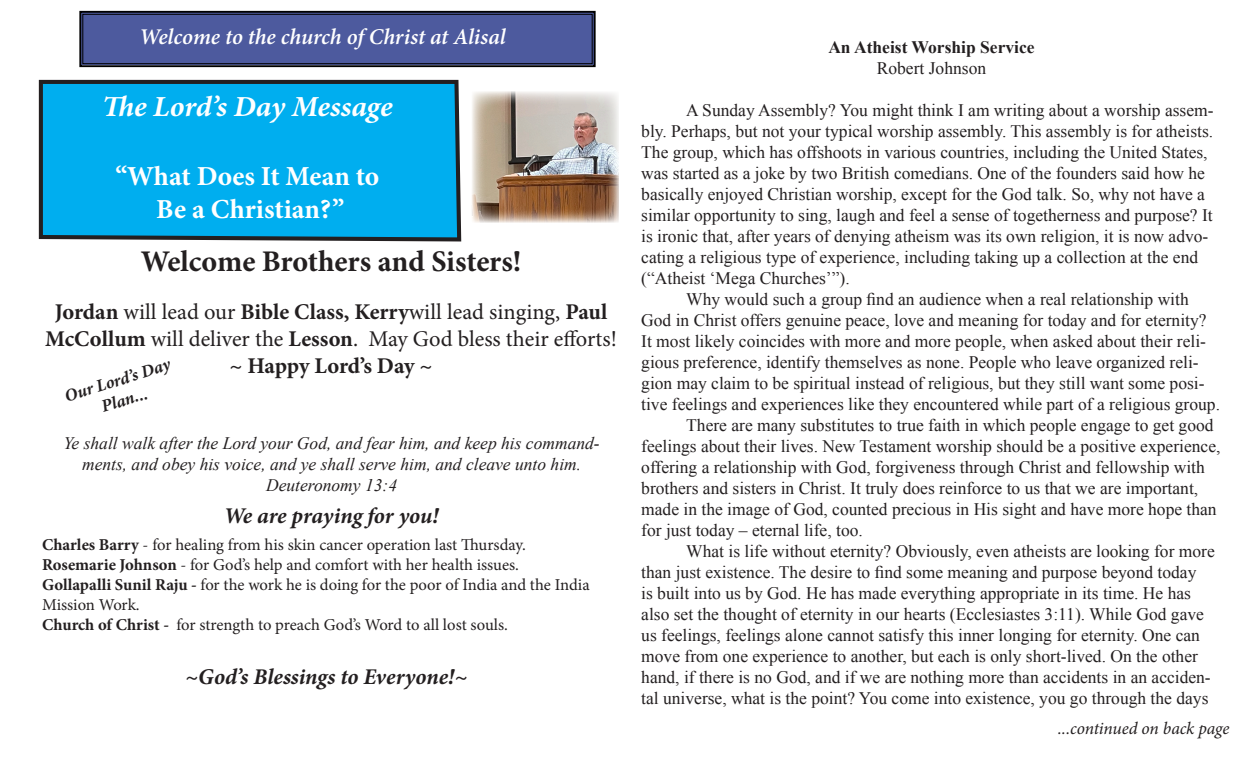
<style>
.page{position:relative;width:1260px;height:765px;background:#fff}
.page>*{position:absolute;margin:0;border:0;box-sizing:border-box;transform-origin:0 0}
.t1{font:700 30px "Minion Pro";letter-spacing:-.005em;color:#231f20}
.t2{font:italic 700 29.12px "Minion Pro";letter-spacing:-.005em;color:#fff}
.t3{font:700 27.5px "Minion Pro";color:#fff}
.t4{font:22.5px/27px "Minion Pro";color:#231f20;text-align:center}
.t5{font:italic 700 22.5px "Minion Pro";letter-spacing:-.005em;color:#231f20}
.t6{font:italic 600 22.5px "Minion Pro";letter-spacing:-.01em;color:#fff}
.t7{font:700 22.5px "Minion Pro";letter-spacing:-.01em;color:#231f20}
.t8{font:17.5px/21px "Times New Roman";color:#231f20}
.t9{font:italic 17.5px/21px "Times New Roman";color:#231f20;text-align:center}
.t10{font:700 17.5px "Times New Roman";color:#231f20}
.t11{font:italic 17.5px "Minion Pro";letter-spacing:-.01em;color:#231f20}
.t12{font:italic 700 17.5px "Minion Pro";color:#231f20}
.t13{font:16.62px "Minion Pro";letter-spacing:-.005em;color:#231f20}
.s1{font-weight:700}
</style>
<div class="page">
<svg style="left:38px;top:79px;width:424px;height:163px;background:#08a6e1"></svg>
<svg style="left:79px;top:10px;width:517px;height:58px;background:#4d5994"></svg>
<div style="left:82px;top:14px;width:511px;height:50px;border:1px solid #000"></div>
<img style="left:472px;top:92px;width:147px;height:131px">
<p class="t6" style="left:139px;top:21px;width:368px">Welcome to the church of Christ at Alisal</p>
<p class="t2" style="left:102px;top:86px;width:292px">The Lord’s Day Message</p>
<p class="t3" style="left:115px;top:157px;width:266px">“What Does It Mean to</p>
<p class="t3" style="left:156px;top:190px;width:190px">Be a Christian?”</p>
<p class="t1" style="left:141px;top:240px;width:382px">Welcome Brothers and Sisters!</p>
<p class="t4" style="left:45px;top:298px;width:573px"><span class="s1">Jordan</span> will lead our <span class="s1">Bible Class, Kerry</span>will lead singing, <span class="s1">Paul<br>McCollum</span> will deliver the <span class="s1">Lesson</span>. May God bless their efforts!</p>
<p class="t7" style="left:230px;top:350px;width:205px">~ Happy Lord’s Day ~</p>
<p class="t12" style="left:61px;top:385px;width:111px;rotate:-18deg">Our Lord’s Day</p>
<p class="t12" style="left:98px;top:395px;width:49px;rotate:-18deg">Plan...</p>
<p class="t9" style="left:63px;top:432px;width:538px">Ye shall walk after the Lord your God, and fear him, and keep his command&shy;ments, and obey his voice, and ye shall serve him, and cleave unto him.</p>
<p class="t9" style="left:266px;top:474px;width:133px">Deuteronomy 13:4</p>
<p class="t5" style="left:224px;top:500px;width:216px">We are praying for you!</p>
<p class="t13" style="left:42px;top:533px;width:485px"><span class="s1">Charles Barry</span> - for healing from his skin cancer operation last Thursday.</p>
<p class="t13" style="left:42px;top:553px;width:479px"><span class="s1">Rosemarie Johnson</span> - for God’s help and comfort with her health issues.</p>
<p class="t13" style="left:42px;top:573px;width:549px"><span class="s1">Gollapalli Sunil Raju -</span> for the work he is doing for the poor of India and the India</p>
<p class="t13" style="left:42px;top:593px;width:99px">Mission Work.</p>
<p class="t13" style="left:42px;top:613px;width:468px"><span class="s1">Church of Christ -</span> for strength to preach God’s Word to all lost souls.</p>
<p class="t5" style="left:185px;top:660px;width:284px">~God’s Blessings to Everyone!~</p>
<p class="t10" style="left:828px;top:35px;width:208px">An Atheist Worship Service</p>
<p class="t8" style="left:877px;top:57px;width:111px">Robert Johnson</p>
<p class="t8" style="left:641px;top:99px;width:574px;text-indent:45px">A Sunday Assembly? You might think I am writing about a worship assem&shy;bly. Perhaps, but not your typical worship assembly. This assembly is for atheists.<br>The group, which has offshoots in various countries, including the United States, was started as a joke by two British comedians. One of the founders said how he basically enjoyed Christian worship, except for the God talk. So, why not have a similar opportunity to sing, laugh and feel a sense of togetherness and purpose? It is ironic that, after years of denying atheism was its own religion, it is now advo&shy;cating a religious type of experience, including taking up a collection at the end (“Atheist ‘Mega Churches’”).</p>
<p class="t8" style="left:641px;top:288px;width:580px;text-indent:45px">Why would such a group find an audience when a real relationship with God in Christ offers genuine peace, love and meaning for today and for eternity?<br>It most likely coincides with more and more people, when asked about their reli&shy;gious preference, identify themselves as none. People who leave organized reli&shy;gion may claim to be spiritual instead of religious, but they still want some posi&shy;tive feelings and experiences like they encountered while part of a religious group.</p>
<p class="t8" style="left:641px;top:414px;width:581px;text-indent:45px">There are many substitutes to true faith in which people engage to get good feelings about their lives. New Testament worship should be a positive experience, offering a relationship with God, forgiveness through Christ and fellowship with brothers and sisters in Christ. It truly does reinforce to us that we are important, made in the image of God, counted precious in His sight and have more hope than for just today – eternal life, too.</p>
<p class="t8" style="left:641px;top:540px;width:575px;text-indent:45px">What is life without eternity? Obviously, even atheists are looking for more than just existence. The desire to find some meaning and purpose beyond today<br>is built into us by God. He has made everything appropriate in its time. He has also set the thought of eternity in our hearts (Ecclesiastes 3:11). While God gave us feelings, feelings alone cannot satisfy this inner longing for eternity. One can move from one experience to another, but each is only short-lived. On the other hand, if there is no God, and if we are nothing more than accidents in an acciden&shy;tal universe, what is the point? You come into existence, you go through the days</p>
<p class="t11" style="left:1058px;top:716px;width:173px">...continued on back page</p>
</div>
